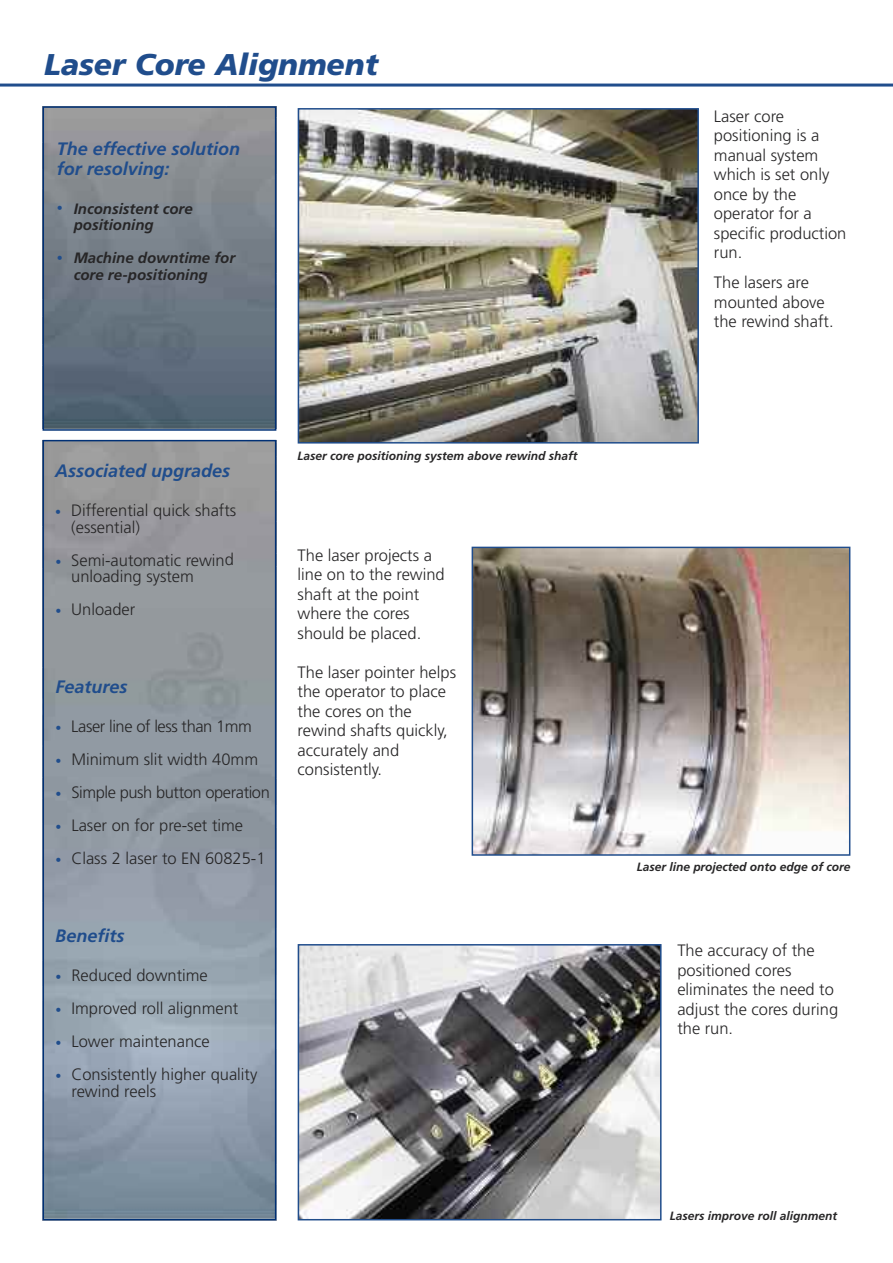
<style>
.page{position:relative;width:893px;height:1263px;background:#fff}
.page>*{position:absolute;margin:0;border:0;box-sizing:border-box;transform-origin:0 0}
.t1{font:italic 900 30px "Frutiger";color:#204d8c}
.t2{font:italic 700 18px/19.5px "Frutiger";color:#204d8c}
.t3{font:300 16.5px/19.5px "Frutiger";color:#272627}
.t4{font:300 16.5px "Frutiger";letter-spacing:-.025em;color:#272627}
.t5{font:italic 700 15px/16.5px "Frutiger";color:#272627}
.t6{font:italic 700 12px "Frutiger";color:#272627}
.s1{font-weight:400;font-style:normal;font-size:12px;color:#204d8c}
.s2{font-weight:400;font-size:12px;color:#204d8c}
</style>
<div class="page">
<img style="left:46px;top:109px;width:227px;height:319px">
<div style="left:43px;top:106px;width:233px;height:325px;border:2px solid #003075"></div>
<img style="left:46px;top:443px;width:227px;height:774px">
<div style="left:43px;top:440px;width:233px;height:780px;border:2px solid #003075"></div>
<hr style="left:0;top:84px;width:893px;height:3px;background:#204d8c">
<img style="left:301px;top:947px;width:358px;height:270px">
<div style="left:298px;top:944px;width:364px;height:276px;border:2px solid #204d8c"></div>
<img style="left:301px;top:111px;width:395px;height:330px">
<div style="left:298px;top:108px;width:401px;height:336px;border:2px solid #204d8c"></div>
<img style="left:475px;top:550px;width:372px;height:303px">
<div style="left:472px;top:547px;width:378px;height:309px;border:2px solid #204d8c"></div>
<h1 class="t1" style="left:44px;top:52px;width:336px">Laser Core Alignment</h1>
<p class="t2" style="left:57px;top:141px;width:185px">The effective solution for resolving:</p>
<p class="t5" style="left:74px;top:202px;width:121px;text-indent:-17px"><span class="s1">•</span> Inconsistent core positioning</p>
<p class="t5" style="left:74px;top:251px;width:163px;text-indent:-17px"><span class="s1">•</span> Machine downtime for core re-positioning</p>
<p class="t2" style="left:55px;top:462px;width:176px">Associated upgrades</p>
<p class="t3" style="left:71px;top:503px;width:167px;line-height:16.5px;text-indent:-16px"><span class="s2">•</span> Differential quick shafts (essential)</p>
<p class="t3" style="left:71px;top:553px;width:164px;line-height:16.5px;text-indent:-16px"><span class="s2">•</span> Semi-automatic rewind unloading system</p>
<p class="t3" style="left:55px;top:601px;width:82px"><span class="s2">•</span> Unloader</p>
<p class="t2" style="left:55px;top:678px;width:73px">Features</p>
<p class="t4" style="left:55px;top:720px;width:198px"><span class="s2">•</span> Laser line of less than 1mm</p>
<p class="t3" style="left:55px;top:751px;width:204px"><span class="s2">•</span> Minimum slit width 40mm</p>
<p class="t4" style="left:55px;top:786px;width:216px"><span class="s2">•</span> Simple push button operation</p>
<p class="t3" style="left:55px;top:817px;width:189px"><span class="s2">•</span> Laser on for pre-set time</p>
<p class="t3" style="left:55px;top:850px;width:212px"><span class="s2">•</span> Class 2 laser to EN 60825-1</p>
<p class="t2" style="left:56px;top:927px;width:70px">Benefits</p>
<p class="t3" style="left:56px;top:967px;width:154px"><span class="s2">•</span> Reduced downtime</p>
<p class="t3" style="left:56px;top:1000px;width:184px"><span class="s2">•</span> Improved roll alignment</p>
<p class="t3" style="left:56px;top:1033px;width:156px"><span class="s2">•</span> Lower maintenance</p>
<p class="t3" style="left:72px;top:1067px;width:187px;line-height:16.5px;text-indent:-16px"><span class="s2">•</span> Consistently higher quality rewind reels</p>
<p class="t6" style="left:298px;top:451px;width:281px">Laser core positioning system above rewind shaft</p>
<p class="t3" style="left:298px;top:547px;width:149px">The laser projects a line on to the rewind shaft at the point where the cores should be placed.</p>
<p class="t3" style="left:298px;top:664px;width:160px">The laser pointer helps the operator to place the cores on the rewind shafts quickly, accurately and consistently.</p>
<p class="t3" style="left:714px;top:107px;width:134px">Laser core positioning is a manual system which is set only once by the operator for a specific production run.</p>
<p class="t3" style="left:714px;top:274px;width:121px">The lasers are mounted above the rewind shaft.</p>
<p class="t6" style="left:637px;top:862px;width:215px">Laser line projected onto edge of core</p>
<p class="t3" style="left:677px;top:942px;width:162px">The accuracy of the positioned cores eliminates the need to adjust the cores during the run.</p>
<p class="t6" style="left:670px;top:1211px;width:169px">Lasers improve roll alignment</p>
</div>
